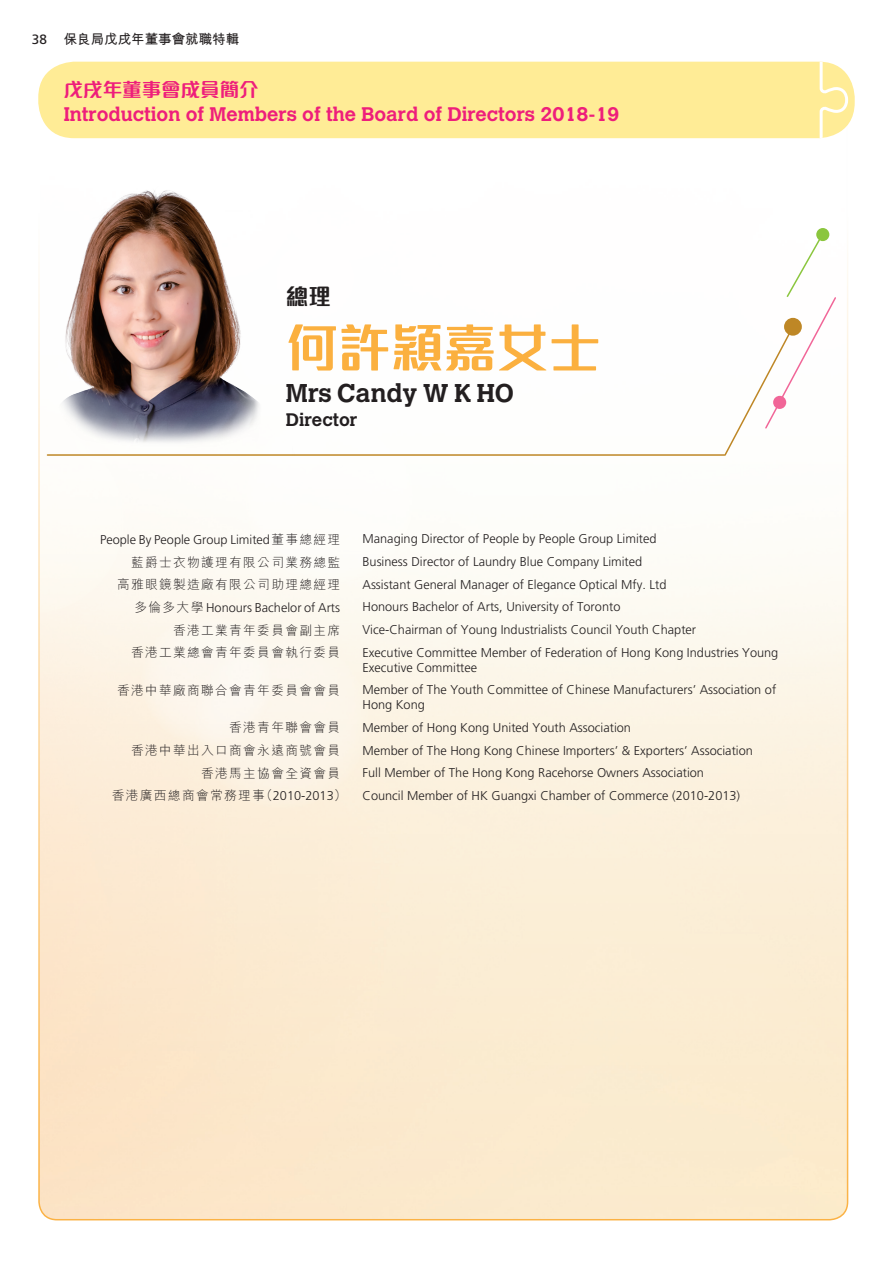
<style>
.page{position:relative;width:893px;height:1263px;background:#fff}
.page>*{position:absolute;margin:0;border:0;box-sizing:border-box;transform-origin:0 0}
.t1{font:700 52.5px "M Finance HK";color:#fbb03f}
.t2{font:700 25.5px "Calvert MT Std";color:#231f20}
.t3{font:700 22.5px "M Finance HK";color:#231f20}
.t4{font:700 19.5px "Calvert MT Std";color:#ee1e7b}
.t5{font:700 19.5px "M Finance HK";color:#ee1e7b}
.t6{font:700 18px "Calvert MT Std";color:#231f20}
.t7{font:700 13.5px "M Hei HK";color:#231f20}
.t8{font:13.5px "Frutiger LT Std";color:#231f20}
.t9{font:300 12.75px/15px "Frutiger LT Std";color:#231f20}
.t10{font:300 12.75px "M Hei HK";letter-spacing:.1em;color:#231f20}
.s1{font-family:"M Hei HK"}
.s2{font-family:"Frutiger LT Std"}
</style>
<div class="page">
<img style="left:39px;top:117px;width:809px;height:1103px">
<div style="left:38px;top:62px;width:817px;height:76px;background:#ffec96;border-radius:36px"></div>
<svg style="left:819px;top:62px;width:31px;height:76px"></svg>
<hr style="left:47px;top:454px;width:677px;height:2px;background:#be8726">
<div style="left:816px;top:228px;width:13px;height:13px;background:#8bc63e;border-radius:50%"></div>
<svg style="left:723px;top:233px;width:114px;height:224px"></svg>
<img style="left:38px;top:154px;width:260px;height:302px">
<p class="t8" style="left:32px;top:31px;width:17px">38</p>
<p class="t7" style="left:64px;top:30px;width:177px">保良局戊戌年董事會就職特輯</p>
<h3 class="t5" style="left:64px;top:79px;width:196px">戊戌年董事會成員簡介</h3>
<h3 class="t4" style="left:64px;top:101px;width:557px">Introduction of Members of the Board of Directors 2018-19</h3>
<h3 class="t3" style="left:286px;top:285px;width:46px">總理</h3>
<h1 class="t1" style="left:286px;top:321px;width:316px">何許穎嘉女士</h1>
<h2 class="t2" style="left:286px;top:377px;width:229px">Mrs Candy W K HO</h2>
<h3 class="t6" style="left:286px;top:409px;width:73px">Director</h3>
<p class="t9" style="left:100px;top:532px;width:242px">People By People Group Limited<span class="s1">董事總經理</span></p>
<p class="t9" style="left:362px;top:532px;width:296px">Managing Director of People by People Group Limited</p>
<p class="t10" style="left:131px;top:555px;width:211px">藍爵士衣物護理有限公司業務總監</p>
<p class="t9" style="left:362px;top:554px;width:281px">Business Director of Laundry Blue Company Limited</p>
<p class="t10" style="left:117px;top:578px;width:225px">高雅眼鏡製造廠有限公司助理總經理</p>
<p class="t9" style="left:362px;top:577px;width:305px">Assistant General Manager of Elegance Optical Mfy. Ltd</p>
<p class="t9" style="left:135px;top:600px;width:207px"><span class="s1">多倫多大學</span> Honours Bachelor of Arts</p>
<p class="t9" style="left:362px;top:600px;width:259px">Honours Bachelor of Arts, University of Toronto</p>
<p class="t10" style="left:173px;top:623px;width:169px">香港工業青年委員會副主席</p>
<p class="t9" style="left:362px;top:622px;width:335px">Vice-Chairman of Young Industrialists Council Youth Chapter</p>
<p class="t10" style="left:131px;top:646px;width:211px">香港工業總會青年委員會執行委員</p>
<p class="t9" style="left:362px;top:645px;width:417px">Executive Committee Member of Federation of Hong Kong Industries Young<br>Executive Committee</p>
<p class="t10" style="left:117px;top:684px;width:225px">香港中華廠商聯合會青年委員會會員</p>
<p class="t9" style="left:362px;top:682px;width:415px">Member of The Youth Committee of Chinese Manufacturers’ Association of<br>Hong Kong</p>
<p class="t10" style="left:229px;top:721px;width:112px">香港青年聯會會員</p>
<p class="t9" style="left:362px;top:720px;width:270px">Member of Hong Kong United Youth Association</p>
<p class="t10" style="left:131px;top:744px;width:211px">香港中華出入口商會永遠商號會員</p>
<p class="t9" style="left:362px;top:743px;width:392px">Member of The Hong Kong Chinese Importers’ &amp; Exporters’ Association</p>
<p class="t10" style="left:201px;top:767px;width:140px">香港馬主協會全資會員</p>
<p class="t9" style="left:362px;top:765px;width:343px">Full Member of The Hong Kong Racehorse Owners Association</p>
<p class="t10" style="left:112px;top:789px;width:236px">香港廣西總商會常務理事（<span class="s2">2010-2013</span>）</p>
<p class="t9" style="left:362px;top:788px;width:379px">Council Member of HK Guangxi Chamber of Commerce (2010-2013)</p>
</div>
